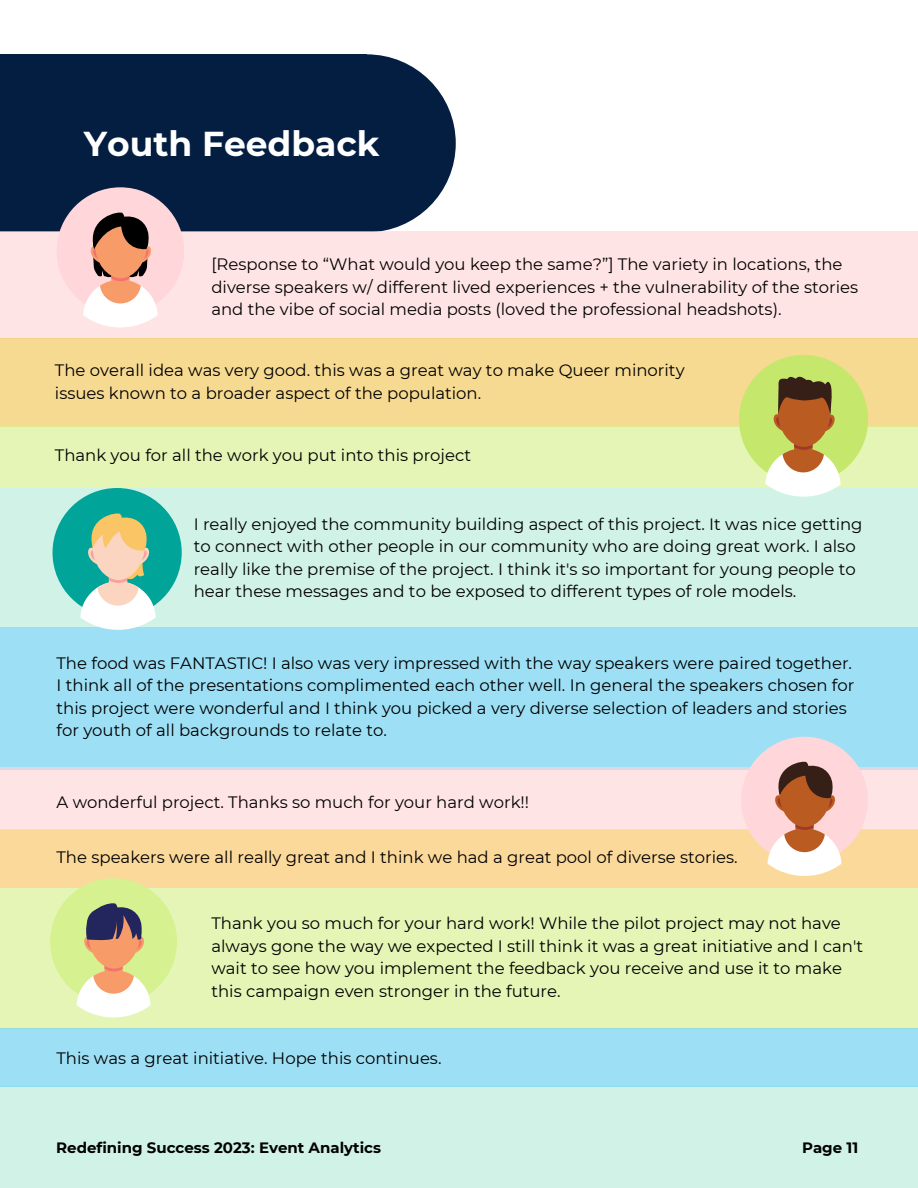
<style>
.page{position:relative;width:918px;height:1188px;background:#fff}
.page>*{position:absolute;margin:0;border:0;box-sizing:border-box;transform-origin:0 0}
.t1{font:700 34.5px "Montserrat";color:#fff}
.t2{font:16.5px/22.5px "Montserrat";color:#000}
.t3{font:700 15px "Montserrat";color:#000}
</style>
<div class="page">
<div style="left:0;top:1087px;width:918px;height:101px;background:#d1f2e7"></div>
<div style="left:0;top:54px;width:367px;height:178px;background:#041e42"></div>
<div style="left:278px;top:54px;width:178px;height:178px;background:#041e42;border-radius:50%"></div>
<div style="left:0;top:231px;width:918px;height:107px;background:#ffe4e6"></div>
<div style="left:0;top:338px;width:918px;height:89px;background:#f7da91"></div>
<div style="left:0;top:426px;width:918px;height:62px;background:#e4f5b6"></div>
<div style="left:0;top:488px;width:918px;height:139px;background:#d1f2e7"></div>
<div style="left:0;top:627px;width:918px;height:142px;background:#9de0f5"></div>
<div style="left:0;top:829px;width:918px;height:58px;background:#fbd99b"></div>
<div style="left:0;top:767px;width:918px;height:63px;background:#ffe4e6"></div>
<div style="left:0;top:887px;width:918px;height:141px;background:#e4f5b6"></div>
<div style="left:741px;top:737px;width:127px;height:127px;background:#ffd6d9;border-radius:50%"></div>
<svg style="left:768px;top:761px;width:74px;height:115px"></svg>
<div style="left:57px;top:187px;width:127px;height:128px;background:#ffd6d9;border-radius:50%"></div>
<svg style="left:83px;top:212px;width:75px;height:115px"></svg>
<div style="left:53px;top:488px;width:129px;height:129px;background:#00a499;border-radius:50%"></div>
<svg style="left:80px;top:513px;width:76px;height:117px"></svg>
<div style="left:739px;top:355px;width:129px;height:129px;background:#c5e86c;border-radius:50%"></div>
<svg style="left:765px;top:376px;width:76px;height:120px"></svg>
<div style="left:0;top:1028px;width:918px;height:59px;background:#9de0f5"></div>
<div style="left:50px;top:878px;width:127px;height:127px;background:#d6f18f;border-radius:50%"></div>
<svg style="left:77px;top:903px;width:74px;height:114px"></svg>
<h1 class="t1" style="left:84px;top:118px;width:297px">Youth Feedback</h1>
<p class="t2" style="left:211px;top:253px;width:648px">[Response to “What would you keep the same?”] The variety in locations, the diverse speakers w/ different lived experiences + the vulnerability of the stories and the vibe of social media posts (loved the professional headshots).</p>
<p class="t2" style="left:55px;top:359px;width:631px">The overall idea was very good. this was a great way to make Queer minority issues known to a broader aspect of the population.</p>
<p class="t2" style="left:55px;top:443px;width:418px">Thank you for all the work you put into this project</p>
<p class="t2" style="left:194px;top:512px;width:670px">I really enjoyed the community building aspect of this project. It was nice getting to connect with other people in our community who are doing great work. I also really like the premise of the project. I think it's so important for young people to hear these messages and to be exposed to different types of role models.</p>
<p class="t2" style="left:57px;top:651px;width:799px">The food was FANTASTIC! I also was very impressed with the way speakers were paired together.<br>I think all of the presentations complimented each other well. In general the speakers chosen for this project were wonderful and I think you picked a very diverse selection of leaders and stories for youth of all backgrounds to relate to.</p>
<p class="t2" style="left:57px;top:791px;width:474px">A wonderful project. Thanks so much for your hard work!!</p>
<p class="t2" style="left:57px;top:845px;width:683px">The speakers were all really great and I think we had a great pool of diverse stories.</p>
<p class="t2" style="left:211px;top:911px;width:653px">Thank you so much for your hard work! While the pilot project may not have always gone the way we expected I still think it was a great initiative and I can't wait to see how you implement the feedback you receive and use it to make this campaign even stronger in the future.</p>
<p class="t2" style="left:57px;top:1046px;width:387px">This was a great initiative. Hope this continues.</p>
<p class="t3" style="left:56px;top:1136px;width:326px">Redefining Success 2023: Event Analytics</p>
<p class="t3" style="left:802px;top:1136px;width:58px">Page 11</p>
</div>
